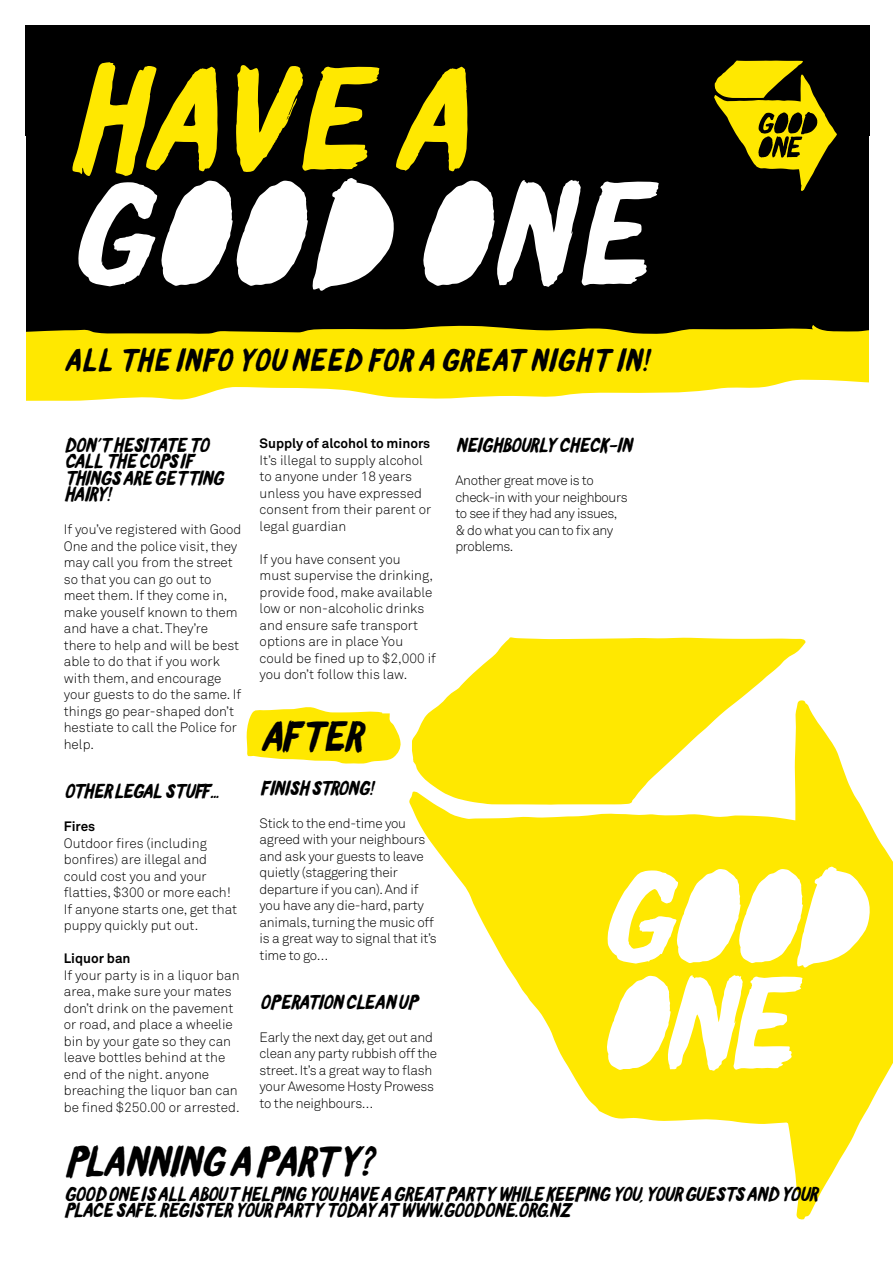
<style>
.page{position:relative;width:893px;height:1263px;background:#fff}
.page>*{position:absolute;margin:0;border:0;box-sizing:border-box;transform-origin:0 0}
.t1{font:italic 139.5px "Sweeper";color:#ffe800}
.t2{font:italic 40.35px "Sweeper";letter-spacing:-.04em;color:#000}
.t3{font:italic 30.15px "Sweeper";color:#000}
.t4{font:italic 19.2px/16.4px "Sweeper";letter-spacing:-.05em;color:#000}
.t5{font:italic 19.2px "Sweeper";letter-spacing:-.075em;color:#000}
.t6{font:300 13.5px/16.5px "Akkurat";color:#000}
.t7{font:300 13.5px/16.5px "Akkurat";letter-spacing:-.02em;color:#000}
.t8{font:300 13.5px/16.5px "Akkurat";letter-spacing:-.03em;color:#000}
.t9{font:700 13.5px "Akkurat";color:#000}
</style>
<div class="page">
<svg style="left:246px;top:707px;width:155px;height:57px"></svg>
<svg style="left:444px;top:637px;width:362px;height:63px;fill:#ffe800"></svg>
<svg style="left:409px;top:700px;width:484px;height:520px"></svg>
<svg style="left:605px;top:866px;width:265px;height:205px"></svg>
<svg style="left:26px;top:334px;width:843px;height:67px;background:#ffea1f"></svg>
<div style="left:26px;top:26px;width:844px;height:294px;background:#000"></div>
<svg style="left:26px;top:245px;width:844px;height:89px"></svg>
<svg style="left:78px;top:178px;width:317px;height:113px"></svg>
<svg style="left:422px;top:180px;width:237px;height:107px"></svg>
<svg style="left:714px;top:61px;width:123px;height:130px"></svg>
<h1 class="t1" style="left:64px;top:37px;width:407px">HAVE A</h1>
<h3 class="t3" style="left:64px;top:342px;width:586px">ALL THE INFO YOU NEED FOR A GREAT NIGHT IN!</h3>
<h3 class="t4" style="left:64px;top:439px;width:162px">DON’T HESITATE TO<br>CALL THE COPS IF<br>THINGS ARE GETTING<br>HAIRY!</h3>
<p class="t6" style="left:64px;top:521px;width:179px">If you’ve registered with Good<br>One and the police visit, they may call you from the street so that you can go out to meet them. If they come in, make youself known to them and have a chat. They’re there to help and will be best able to do that if you work with them, and encourage your guests to do the same. If things go pear-shaped don’t hestiate to call the Police for help.</p>
<h3 class="t5" style="left:64px;top:780px;width:157px">OTHER LEGAL STUFF…</h3>
<p class="t9" style="left:64px;top:818px;width:33px">Fires</p>
<p class="t6" style="left:64px;top:835px;width:175px">Outdoor fires (including bonfires) are illegal and could cost you and your flatties, $300 or more each!<br>If anyone starts one, get that puppy quickly put out.</p>
<p class="t9" style="left:64px;top:950px;width:68px">Liquor ban</p>
<p class="t6" style="left:64px;top:967px;width:177px">If your party is in a liquor ban area, make sure your mates don’t drink on the pavement or road, and place a wheelie bin by your gate so they can leave bottles behind at the end of the night. anyone breaching the liquor ban can be fined $250.00 or arrested.</p>
<p class="t9" style="left:260px;top:435px;width:172px">Supply of alcohol to minors</p>
<p class="t6" style="left:260px;top:452px;width:173px">It’s illegal to supply alcohol to anyone under 18 years unless you have expressed consent from their parent or legal guardian</p>
<p class="t6" style="left:260px;top:551px;width:178px">If you have consent you<br>must supervise the drinking, provide food, make available low or non-alcoholic drinks and ensure safe transport options are in place You could be fined up to $2,000 if you don’t follow this law.</p>
<h2 class="t2" style="left:260px;top:712px;width:105px">AFTER</h2>
<h3 class="t4" style="left:260px;top:782px;width:115px">FINISH STRONG!</h3>
<p class="t7" style="left:260px;top:815px;width:179px">Stick to the end-time you agreed with your neighbours and ask your guests to leave quietly (staggering their departure if you can). And if you have any die-hard, party animals, turning the music off is a great way to signal that it’s time to go…</p>
<h3 class="t4" style="left:260px;top:996px;width:160px">OPERATION CLEAN UP</h3>
<p class="t7" style="left:260px;top:1029px;width:179px">Early the next day, get out and clean any party rubbish off the street. It’s a great way to flash your Awesome Hosty Prowess to the neighbours…</p>
<h2 class="t2" style="left:64px;top:1137px;width:311px">PLANNING A PARTY?</h2>
<h3 class="t4" style="left:455px;top:439px;width:178px">NEIGHBOURLY CHECK-IN</h3>
<p class="t8" style="left:455px;top:472px;width:174px">Another great move is to check-in with your neighbours to see if they had any issues, &amp; do what you can to fix any problems.</p>
<h3 class="t4" style="left:64px;top:1187px;width:756px">GOOD ONE IS ALL ABOUT HELPING YOU HAVE A GREAT PARTY WHILE KEEPING YOU, YOUR GUESTS AND YOUR<br>PLACE SAFE. REGISTER YOUR PARTY TODAY AT WWW.GOODONE.ORG.NZ</h3>
</div>
